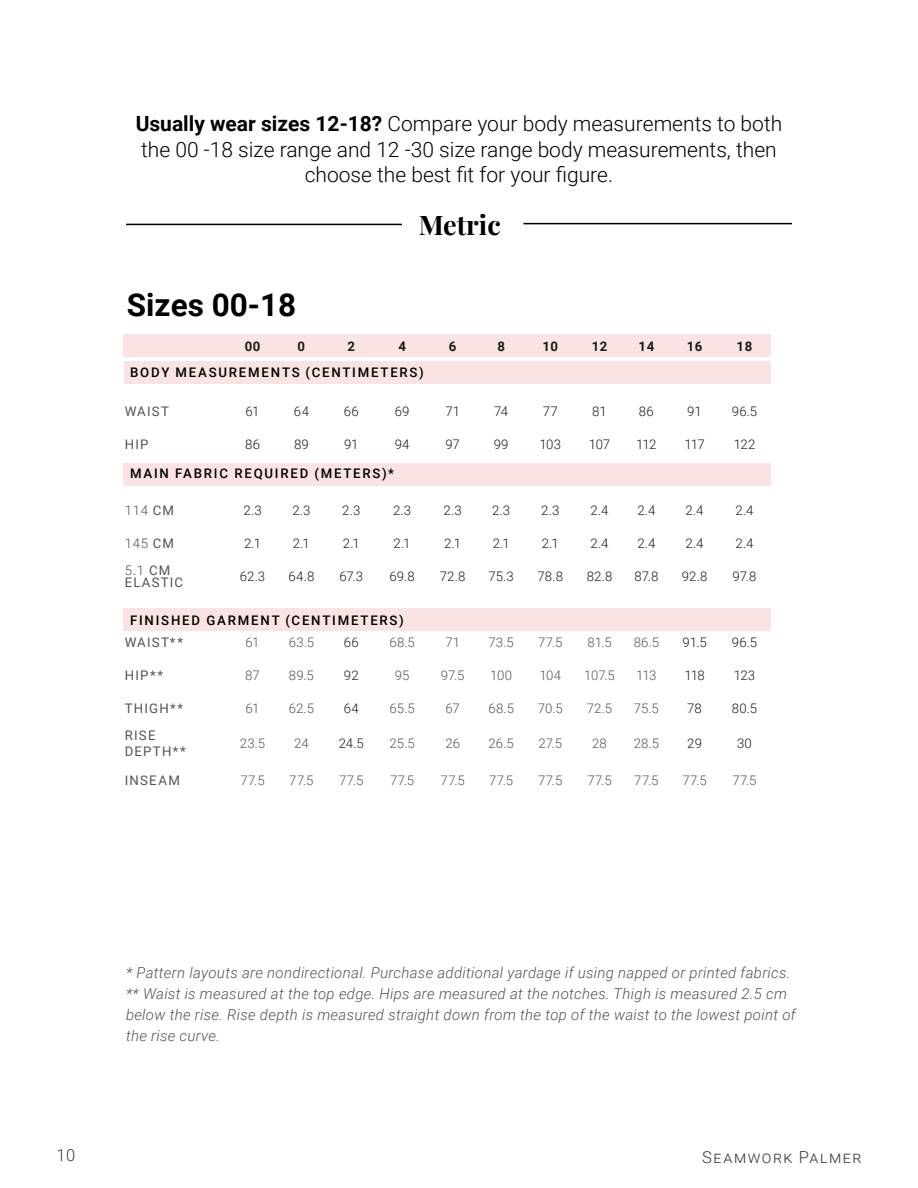
<style>
.page{position:relative;width:918px;height:1188px;background:#fff}
.page>*{position:absolute;margin:0;border:0;box-sizing:border-box;transform-origin:0 0}
.t1{font:700 31.5px "Roboto";color:#000}
.t2{font:700 27px "Playfair Display";color:#000}
.t3{font:300 21px/25.2px "Roboto";color:#000;text-align:center}
.t4{font:300 16.5px "Roboto";letter-spacing:.09em;color:#373a3b}
.t5{font:italic 300 15px/21px "Roboto";letter-spacing:.02em;color:#545352}
.t6{font:300 13.2px "Roboto";letter-spacing:.005em;color:#1a1a1a}
.t7{font:300 13.2px "Roboto";letter-spacing:.01em;color:#545352}
.t8{font:500 13.2px "Roboto";letter-spacing:.135em;color:#000}
.t9{font:13.2px/11.9px "Roboto";letter-spacing:.09em;color:#545352}
.t10{font:700 13.2px "Roboto";letter-spacing:.05em;color:#1a1a1a}
.s1{font-weight:700}
.s2{font-weight:400}
.s3{font-weight:300}
</style>
<div class="page">
<hr style="left:126px;top:224px;width:276px;height:1px;background:#000">
<hr style="left:523px;top:223px;width:269px;height:1px;background:#000">
<div style="left:125px;top:361px;width:646px;height:22px;background:#fae4e3"></div>
<div style="left:123px;top:463px;width:648px;height:23px;background:#fae4e3"></div>
<div style="left:123px;top:334px;width:648px;height:23px;background:#fae4e3"></div>
<div style="left:123px;top:608px;width:648px;height:23px;background:#fae4e3"></div>
<p class="t3" style="left:136px;top:111px;width:648px"><span class="s1">Usually wear sizes 12-18?</span> Compare your body measurements to both the 00 -18 size range and 12 -30 size range body measurements, then choose the best fit for your figure.</p>
<p class="t2" style="left:419px;top:203px;width:84px">Metric</p>
<p class="t1" style="left:127px;top:282px;width:171px">Sizes 00-18</p>
<p class="t10" style="left:245px;top:337px;width:17px">0 0</p>
<p class="t10" style="left:298px;top:337px;width:9px">0</p>
<p class="t10" style="left:348px;top:337px;width:9px">2</p>
<p class="t10" style="left:398px;top:337px;width:9px">4</p>
<p class="t10" style="left:449px;top:337px;width:9px">6</p>
<p class="t10" style="left:497px;top:337px;width:9px">8</p>
<p class="t10" style="left:542px;top:337px;width:17px">10</p>
<p class="t10" style="left:592px;top:337px;width:17px">12</p>
<p class="t10" style="left:638px;top:337px;width:17px">14</p>
<p class="t10" style="left:687px;top:337px;width:17px">16</p>
<p class="t10" style="left:737px;top:337px;width:17px">18</p>
<p class="t8" style="left:130px;top:363px;width:295px">BODY MEASUREMENTS (CENTIMETERS)</p>
<p class="t9" style="left:125px;top:405px;width:46px">WAIST</p>
<p class="t6" style="left:246px;top:402px;width:16px">61</p>
<p class="t6" style="left:294px;top:402px;width:17px">64</p>
<p class="t6" style="left:344px;top:402px;width:16px">66</p>
<p class="t6" style="left:395px;top:402px;width:16px">69</p>
<p class="t6" style="left:445px;top:402px;width:16px">71</p>
<p class="t6" style="left:494px;top:402px;width:15px">74</p>
<p class="t6" style="left:543px;top:402px;width:17px">77</p>
<p class="t6" style="left:592px;top:402px;width:16px">81</p>
<p class="t6" style="left:639px;top:402px;width:16px">86</p>
<p class="t6" style="left:687px;top:402px;width:16px">91</p>
<p class="t6" style="left:732px;top:402px;width:27px">96.5</p>
<p class="t9" style="left:125px;top:438px;width:25px">HIP</p>
<p class="t6" style="left:245px;top:435px;width:16px">86</p>
<p class="t6" style="left:294px;top:435px;width:16px">89</p>
<p class="t6" style="left:344px;top:435px;width:16px">91</p>
<p class="t6" style="left:395px;top:435px;width:16px">94</p>
<p class="t6" style="left:445px;top:435px;width:16px">97</p>
<p class="t6" style="left:494px;top:435px;width:16px">99</p>
<p class="t6" style="left:539px;top:435px;width:23px">103</p>
<p class="t6" style="left:589px;top:435px;width:23px">107</p>
<p class="t6" style="left:636px;top:435px;width:22px">112</p>
<p class="t6" style="left:684px;top:435px;width:22px">117</p>
<p class="t6" style="left:734px;top:435px;width:23px">122</p>
<p class="t8" style="left:130px;top:465px;width:265px">MAIN FABRIC REQUIRED (METERS)*</p>
<p class="t7" style="left:125px;top:501px;width:51px">114 <span class="s2">CM</span></p>
<p class="t6" style="left:243px;top:501px;width:20px">2.3</p>
<p class="t6" style="left:292px;top:501px;width:20px">2.3</p>
<p class="t6" style="left:342px;top:501px;width:20px">2.3</p>
<p class="t6" style="left:393px;top:501px;width:20px">2.3</p>
<p class="t6" style="left:444px;top:501px;width:20px">2.3</p>
<p class="t6" style="left:492px;top:501px;width:20px">2.3</p>
<p class="t6" style="left:541px;top:501px;width:20px">2.3</p>
<p class="t6" style="left:591px;top:501px;width:20px">2.4</p>
<p class="t6" style="left:637px;top:501px;width:20px">2.4</p>
<p class="t6" style="left:686px;top:501px;width:20px">2.4</p>
<p class="t6" style="left:736px;top:501px;width:20px">2.4</p>
<p class="t7" style="left:125px;top:534px;width:51px">145 <span class="s2">CM</span></p>
<p class="t6" style="left:244px;top:534px;width:19px">2.1</p>
<p class="t6" style="left:293px;top:534px;width:19px">2.1</p>
<p class="t6" style="left:343px;top:534px;width:19px">2.1</p>
<p class="t6" style="left:394px;top:534px;width:19px">2.1</p>
<p class="t6" style="left:444px;top:534px;width:19px">2.1</p>
<p class="t6" style="left:493px;top:534px;width:19px">2.1</p>
<p class="t6" style="left:542px;top:534px;width:19px">2.1</p>
<p class="t6" style="left:591px;top:534px;width:20px">2.4</p>
<p class="t6" style="left:637px;top:534px;width:20px">2.4</p>
<p class="t6" style="left:686px;top:534px;width:20px">2.4</p>
<p class="t6" style="left:736px;top:534px;width:20px">2.4</p>
<p class="t9" style="left:125px;top:564px;width:60px"><span class="s3">5</span>.<span class="s3">1</span> CM<br>ELASTIC</p>
<p class="t6" style="left:240px;top:567px;width:27px">62.3</p>
<p class="t6" style="left:289px;top:567px;width:27px">64.8</p>
<p class="t6" style="left:339px;top:567px;width:25px">67.3</p>
<p class="t6" style="left:390px;top:567px;width:27px">69.8</p>
<p class="t6" style="left:440px;top:567px;width:27px">72.8</p>
<p class="t6" style="left:489px;top:567px;width:27px">75.3</p>
<p class="t6" style="left:538px;top:567px;width:27px">78.8</p>
<p class="t6" style="left:587px;top:567px;width:27px">82.8</p>
<p class="t6" style="left:634px;top:567px;width:26px">87.8</p>
<p class="t6" style="left:682px;top:567px;width:27px">92.8</p>
<p class="t6" style="left:733px;top:567px;width:25px">97.8</p>
<p class="t8" style="left:130px;top:611px;width:275px">FINISHED GARMENT (CENTIMETERS)</p>
<p class="t9" style="left:125px;top:636px;width:60px">WAIST**</p>
<p class="t7" style="left:246px;top:633px;width:16px">61</p>
<p class="t7" style="left:289px;top:633px;width:27px">63.5</p>
<p class="t6" style="left:344px;top:633px;width:16px">66</p>
<p class="t7" style="left:389px;top:633px;width:27px">68.5</p>
<p class="t7" style="left:445px;top:633px;width:16px">71</p>
<p class="t7" style="left:489px;top:633px;width:27px">73.5</p>
<p class="t7" style="left:538px;top:633px;width:26px">77.5</p>
<p class="t7" style="left:587px;top:633px;width:26px">81.5</p>
<p class="t7" style="left:634px;top:633px;width:27px">86.5</p>
<p class="t6" style="left:682px;top:633px;width:26px">91.5</p>
<p class="t6" style="left:732px;top:633px;width:27px">96.5</p>
<p class="t9" style="left:125px;top:669px;width:40px">HIP**</p>
<p class="t7" style="left:245px;top:666px;width:16px">87</p>
<p class="t7" style="left:289px;top:666px;width:27px">89.5</p>
<p class="t6" style="left:344px;top:666px;width:16px">92</p>
<p class="t7" style="left:395px;top:666px;width:16px">95</p>
<p class="t7" style="left:441px;top:666px;width:25px">97.5</p>
<p class="t7" style="left:490px;top:666px;width:23px">100</p>
<p class="t7" style="left:539px;top:666px;width:23px">104</p>
<p class="t7" style="left:584px;top:666px;width:32px">107.5</p>
<p class="t7" style="left:636px;top:666px;width:22px">113</p>
<p class="t6" style="left:684px;top:666px;width:22px">118</p>
<p class="t6" style="left:734px;top:666px;width:23px">123</p>
<p class="t9" style="left:125px;top:702px;width:60px">THIGH**</p>
<p class="t7" style="left:246px;top:699px;width:16px">61</p>
<p class="t7" style="left:289px;top:699px;width:27px">62.5</p>
<p class="t6" style="left:344px;top:699px;width:17px">64</p>
<p class="t7" style="left:389px;top:699px;width:27px">65.5</p>
<p class="t7" style="left:445px;top:699px;width:16px">67</p>
<p class="t7" style="left:488px;top:699px;width:27px">68.5</p>
<p class="t7" style="left:538px;top:699px;width:27px">70.5</p>
<p class="t7" style="left:587px;top:699px;width:27px">72.5</p>
<p class="t7" style="left:634px;top:699px;width:27px">75.5</p>
<p class="t6" style="left:687px;top:699px;width:16px">78</p>
<p class="t6" style="left:732px;top:699px;width:27px">80.5</p>
<p class="t9" style="left:125px;top:727px;width:63px;line-height:15.9px">RISE<br>DEPTH**</p>
<p class="t7" style="left:240px;top:734px;width:27px">23.5</p>
<p class="t7" style="left:294px;top:734px;width:16px">24</p>
<p class="t6" style="left:339px;top:734px;width:27px">24.5</p>
<p class="t7" style="left:390px;top:734px;width:27px">25.5</p>
<p class="t7" style="left:445px;top:734px;width:16px">26</p>
<p class="t7" style="left:489px;top:734px;width:27px">26.5</p>
<p class="t7" style="left:538px;top:734px;width:25px">27.5</p>
<p class="t7" style="left:592px;top:734px;width:16px">28</p>
<p class="t7" style="left:634px;top:734px;width:27px">28.5</p>
<p class="t6" style="left:687px;top:734px;width:16px">29</p>
<p class="t6" style="left:737px;top:734px;width:16px">30</p>
<p class="t9" style="left:125px;top:774px;width:57px">INSEAM</p>
<p class="t7" style="left:240px;top:771px;width:26px">77.5</p>
<p class="t7" style="left:289px;top:771px;width:26px">77.5</p>
<p class="t7" style="left:339px;top:771px;width:26px">77.5</p>
<p class="t7" style="left:390px;top:771px;width:26px">77.5</p>
<p class="t7" style="left:441px;top:771px;width:26px">77.5</p>
<p class="t7" style="left:489px;top:771px;width:26px">77.5</p>
<p class="t7" style="left:538px;top:771px;width:26px">77.5</p>
<p class="t7" style="left:587px;top:771px;width:26px">77.5</p>
<p class="t7" style="left:634px;top:771px;width:26px">77.5</p>
<p class="t7" style="left:683px;top:771px;width:26px">77.5</p>
<p class="t7" style="left:732px;top:771px;width:26px">77.5</p>
<p class="t5" style="left:126px;top:962px;width:666px">* Pattern layouts are nondirectional. Purchase additional yardage if using napped or printed fabrics.</p>
<p class="t5" style="left:126px;top:983px;width:671px">** Waist is measured at the top edge. Hips are measured at the notches. Thigh is measured 2.5 cm below the rise. Rise depth is measured straight down from the top of the waist to the lowest point of the rise curve.</p>
<p class="t4" style="left:57px;top:1143px;width:20px">10</p>
<p class="t4" style="left:702px;top:1146px;width:161px">Seamwork Palmer</p>
</div>
